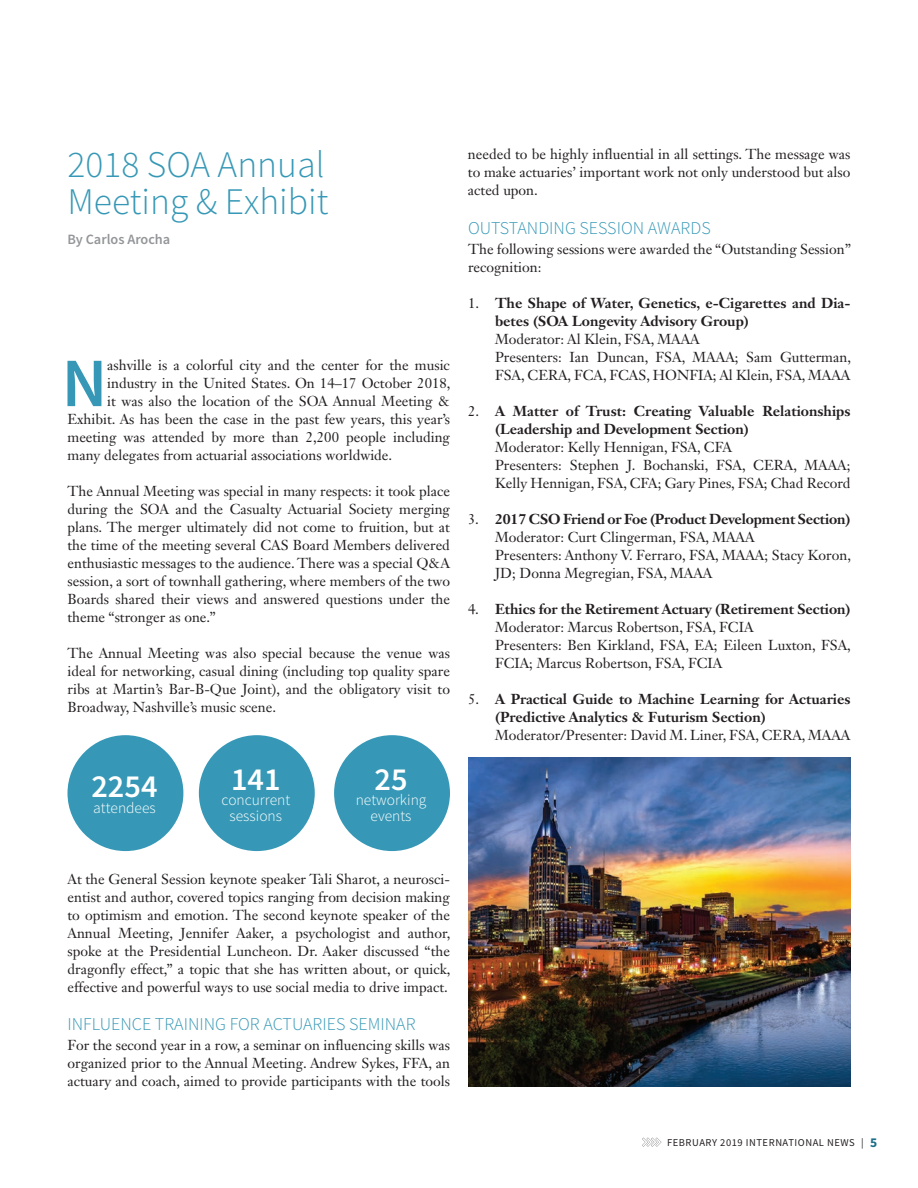
<style>
.page{position:relative;width:918px;height:1188px;background:#fff}
.page>*{position:absolute;margin:0;border:0;box-sizing:border-box;transform-origin:0 0}
.t1{font:600 69.3px "Source Sans Pro";color:#3698b6}
.t2{font:300 37.5px/37.5px "Source Sans Pro";color:#3698b6}
.t3{font:600 32.25px "Source Sans Pro";color:#fff}
.t4{font:300 18px "Source Sans Pro";color:#3698b6}
.t5{font:300 15.45px/15.5px "Source Sans Pro";color:#fff;text-align:center}
.t6{font:14.25px/18px "Janson Text LT Std";color:#231f20;text-align:justify}
.t7{font:700 14.25px/18px "Janson Text LT Std";color:#231f20}
.t8{font:600 14.25px "Source Sans Pro";color:#939598}
.t9{font:10.5px "Source Sans Pro";letter-spacing:.05em;color:#231f20}
.s1{font-weight:400}
.s2{font-weight:700}
.s3{font-weight:700;font-size:13.5px;color:#1d6e8a}
</style>
<div class="page">
<svg style="left:642px;top:1138px;width:19px;height:9px"></svg>
<img style="left:468px;top:758px;width:382px;height:329px">
<div style="left:68px;top:735px;width:115px;height:116px;background:#3698b6;border-radius:50%"></div>
<div style="left:199px;top:735px;width:116px;height:116px;background:#3698b6;border-radius:50%"></div>
<div style="left:334px;top:735px;width:116px;height:116px;background:#3698b6;border-radius:50%"></div>
<h2 class="t2" style="left:68px;top:146px;width:262px">2018 SOA Annual<br>Meeting &amp; Exhibit</h2>
<p class="t8" style="left:68px;top:230px;width:104px">By Carlos Arocha</p>
<h1 class="t1" style="left:62px;top:339px;width:47px">N</h1>
<p class="t6" style="left:107px;top:356px;width:344px">ashville is a colorful city and the center for the music</p>
<p class="t6" style="left:107px;top:374px;width:345px">industry in the United States. On 14–17 October 2018,</p>
<p class="t6" style="left:107px;top:392px;width:344px">it was also the location of the SOA Annual Meeting &amp;</p>
<p class="t6" style="left:68px;top:410px;width:384px">Exhibit. As has been the case in the past few years, this year’s</p>
<p class="t6" style="left:68px;top:428px;width:384px">meeting was attended by more than 2,200 people including</p>
<p class="t6" style="left:68px;top:446px;width:326px">many delegates from actuarial associations worldwide.</p>
<p class="t6" style="left:68px;top:482px;width:384px">The Annual Meeting was special in many respects: it took place during the SOA and the Casualty Actuarial Society merging plans. The merger ultimately did not come to fruition, but at the time of the meeting several CAS Board Members delivered enthusiastic messages to the audience. There was a special Q&amp;A session, a sort of townhall gathering, where members of the two Boards shared their views and answered questions under the theme “stronger as one.”</p>
<p class="t6" style="left:68px;top:644px;width:384px">The Annual Meeting was also special because the venue was ideal for networking, casual dining (including top quality spare ribs at Martin’s Bar- B- Que Joint), and the obligatory visit to Broadway, Nashville’s music scene.</p>
<h3 class="t3" style="left:91px;top:766px;width:68px">2254</h3>
<p class="t5" style="left:93px;top:800px;width:64px">attendees</p>
<h3 class="t3" style="left:231px;top:759px;width:51px">141</h3>
<p class="t5" style="left:221px;top:792px;width:70px">concurrent sessions</p>
<h3 class="t3" style="left:375px;top:759px;width:35px">25</h3>
<p class="t5" style="left:356px;top:792px;width:72px">networking events</p>
<p class="t6" style="left:468px;top:145px;width:384px">needed to be highly influential in all settings. The message was to make actuaries’ important work not only understood but also acted upon.</p>
<p class="t4" style="left:468px;top:217px;width:244px">OUTSTANDING SESSION AWARDS</p>
<p class="t6" style="left:468px;top:240px;width:385px">The following sessions were awarded the “Outstanding Session” recognition:</p>
<p class="t7" style="left:495px;top:294px;width:357px;text-indent:-27px"><span class="s1">1.</span> The Shape of Water, Genetics, e-Cigarettes and Dia&shy;betes (SOA Longevity Advisory Group)</p>
<p class="t6" style="left:495px;top:330px;width:358px;text-align:left">Moderator: Al Klein, FSA, MAAA<br>Presenters: Ian Duncan, FSA, MAAA; Sam Gutterman,<br>FSA, CERA, FCA, FCAS, HONFIA; Al Klein, FSA, MAAA</p>
<p class="t7" style="left:495px;top:402px;width:357px;text-indent:-27px"><span class="s1">2.</span> A Matter of Trust: Creating Valuable Relationships (Leadership and Development Section)</p>
<p class="t6" style="left:495px;top:438px;width:357px;text-align:left">Moderator: Kelly Hennigan, FSA, CFA<br>Presenters: Stephen J. Bochanski, FSA, CERA, MAAA;<br>Kelly Hennigan, FSA, CFA; Gary Pines, FSA; Chad Record</p>
<p class="t6" style="left:495px;top:510px;width:358px;text-align:left;text-indent:-27px">3. <span class="s2">2017 CSO Friend or Foe (Product Development Section)<br></span>Moderator: Curt Clingerman, FSA, MAAA<br>Presenters: Anthony V. Ferraro, FSA, MAAA; Stacy Koron, JD; Donna Megregian, FSA, MAAA</p>
<p class="t6" style="left:495px;top:600px;width:357px;text-align:left;text-indent:-27px">4. <span class="s2">Ethics for the Retirement Actuary (Retirement Section)<br></span>Moderator: Marcus Robertson, FSA, FCIA<br>Presenters: Ben Kirkland, FSA, EA; Eileen Luxton, FSA, FCIA; Marcus Robertson, FSA, FCIA</p>
<p class="t7" style="left:495px;top:690px;width:357px;text-indent:-27px"><span class="s1">5.</span> A Practical Guide to Machine Learning for Actuaries (Predictive Analytics &amp; Futurism Section)</p>
<p class="t6" style="left:495px;top:726px;width:357px">Moderator/Presenter: David M. Liner, FSA, CERA, MAAA</p>
<p class="t6" style="left:68px;top:870px;width:385px">At the General Session keynote speaker Tali Sharot, a neurosci&shy;entist and author, covered topics ranging from decision making to optimism and emotion. The second keynote speaker of the Annual Meeting, Jennifer Aaker, a psychologist and author, spoke at the Presidential Luncheon. Dr. Aaker discussed “the dragonfly effect,” a topic that she has written about, or quick, effective and powerful ways to use social media to drive impact.</p>
<p class="t4" style="left:68px;top:1013px;width:350px">INFLUENCE TRAINING FOR ACTUARIES SEMINAR</p>
<p class="t6" style="left:68px;top:1036px;width:384px">For the second year in a row, a seminar on influencing skills was organized prior to the Annual Meeting. Andrew Sykes, FFA, an actuary and coach, aimed to provide participants with the tools</p>
<p class="t9" style="left:667px;top:1136px;width:212px">FEBRUARY 2019 INTERNATIONAL NEWS | <span class="s3">5</span></p>
</div>
